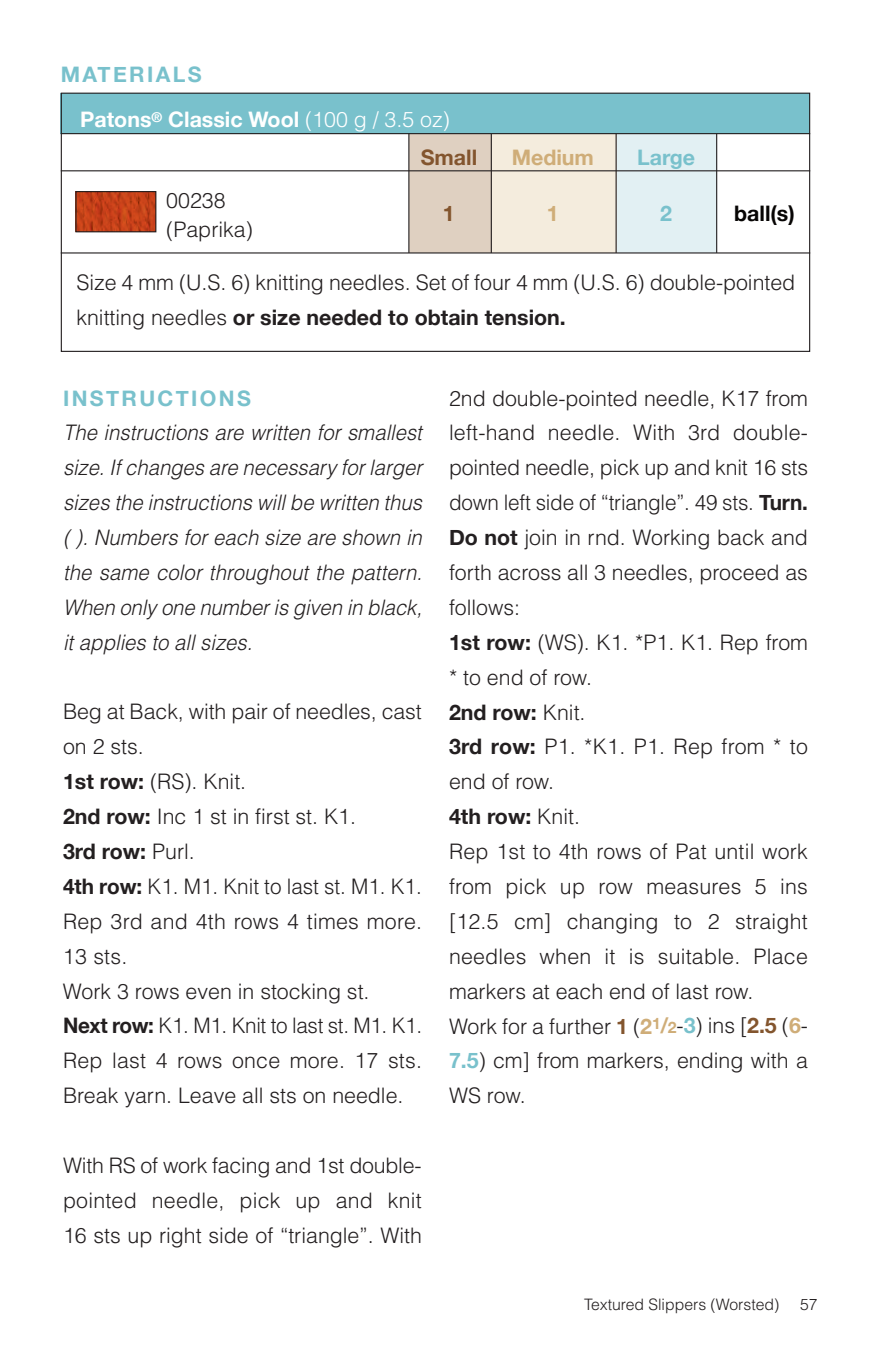
<style>
.page{position:relative;width:871px;height:1357px;background:#fff}
.page>*{position:absolute;margin:0;border:0;box-sizing:border-box;transform-origin:0 0}
.t1{font:300 21.38px/34.9px "Helvetica";color:#231f20}
.t2{font:italic 300 21.38px/34.9px "Helvetica";letter-spacing:-.005em;color:#231f20;text-align:justify;scale:.95 1}
.t3{font:700 21.38px "Helvetica Neue";color:#231f20}
.t4{font:700 21.38px/38.2px "Helvetica Neue";color:#fff}
.t5{font:700 21.38px "Helvetica Neue";letter-spacing:.11em;color:#79c1cc}
.t6{font:700 21.38px "Helvetica Neue";color:#cfad78}
.t7{font:700 21.38px "Helvetica Neue";color:#070504}
.t8{font:700 21.38px "Helvetica Neue";color:#83552e}
.t9{font:300 15.75px "Helvetica";color:#231f20}
.s1{font-family:"Helvetica";font-weight:300}
.s2{color:#83552e}
.s3{font-family:"Helvetica Neue";font-weight:700}
.s4{font-family:"Helvetica Neue";font-weight:700;color:#83552e}
.s5{font-family:"Helvetica Neue";font-weight:700;color:#cfad78}
.s6{font-family:"Helvetica Neue";font-weight:700;font-size:15.75px;color:#cfad78}
.s7{font-family:"Helvetica Neue";font-weight:700;color:#79c1cc}
</style>
<div class="page">
<div style="left:61px;top:94px;width:749px;height:40px;background:#79c1cc"></div>
<div style="left:409px;top:134px;width:82px;height:119px;background:#dfd0c1"></div>
<div style="left:616px;top:134px;width:100px;height:119px;background:#e2f0f3"></div>
<div style="left:491px;top:134px;width:125px;height:119px;background:#f4ecdd"></div>
<hr style="left:61px;top:170px;width:749px;height:1px;background:#231f20">
<hr style="left:61px;top:252px;width:749px;height:1px;background:#231f20">
<hr style="left:61px;top:133px;width:749px;height:1px;background:#231f20">
<hr style="left:408px;top:134px;width:1px;height:119px;background:#231f20">
<hr style="left:615px;top:134px;width:2px;height:119px;background:#231f20">
<hr style="left:491px;top:134px;width:1px;height:119px;background:#231f20">
<div style="left:61px;top:93px;width:749px;height:259px;border:1px solid #231f20"></div>
<hr style="left:716px;top:134px;width:1px;height:119px;background:#231f20">
<img style="left:77px;top:193px;width:77px;height:37px">
<div style="left:75px;top:191px;width:81px;height:41px;border:1px solid #231f20"></div>
<p class="t5" style="left:61px;top:61px;width:142px">materiaLS</p>
<p class="t4" style="left:421px;top:99px;width:58px;text-indent:-340px">patons<sup>®</sup> classic wool <span class="s1">(100 g / 3.5 oz)<br></span><span class="s2">Small</span></p>
<p class="t6" style="left:512px;top:144px;width:84px">medium</p>
<p class="t5" style="left:637px;top:144px;width:59px">Large</p>
<p class="t1" style="left:166px;top:186px;width:88px;line-height:29.2px">00238 (Paprika)</p>
<p class="t8" style="left:443px;top:200px;width:13px">1</p>
<p class="t6" style="left:547px;top:200px;width:13px">1</p>
<p class="t5" style="left:660px;top:200px;width:13px">2</p>
<p class="t7" style="left:734px;top:200px;width:62px">ball(s)</p>
<p class="t1" style="left:76px;top:266px;width:720px">Size 4 mm (U.S. 6) knitting needles. Set of four 4 mm (U.S. 6) double-pointed</p>
<p class="t3" style="left:76px;top:304px;width:491px"><span class="s1">knitting needles</span> or size needed to obtain tension.</p>
<p class="t5" style="left:63px;top:385px;width:189px">iNStructioNS</p>
<p class="t2" style="left:63px;top:416px;width:380px">The instructions are written for smallest size. If changes are necessary for larger sizes the instructions will be written thus ( ). Numbers for each size are shown in the same color throughout the pattern.<br>When only one number is given in black, it applies to all sizes.</p>
<p class="t1" style="left:63px;top:695px;width:360px">Beg at Back, with pair of needles, cast on 2 sts.<br><span class="s3">1st row:</span> (RS). Knit.<br><span class="s3">2nd row:</span> Inc 1 st in first st. K1.</p>
<p class="t3" style="left:63px;top:838px;width:133px">3rd row: <span class="s1">Purl.</span></p>
<p class="t1" style="left:63px;top:869px;width:361px"><span class="s3">4th row:</span> K1. M1. Knit to last st. M1. K1.<br>Rep 3rd and 4th rows 4 times more.<br>13 sts.<br>Work 3 rows even in stocking st.<br><span class="s3">Next row:</span> K1. M1. Knit to last st. M1. K1.<br>Rep last 4 rows once more. 17 sts.<br>Break yarn. Leave all sts on needle.</p>
<p class="t1" style="left:63px;top:1148px;width:360px;text-align:justify">With RS of work facing and 1st double&shy;pointed needle, pick up and knit 16 sts up right side of “triangle”. With</p>
<p class="t1" style="left:449px;top:381px;width:360px">2nd double-pointed needle, K17 from left-hand needle. With 3rd double&shy;pointed needle, pick up and knit 16 sts down left side of “triangle”. 49 sts. <span class="s3">turn.<br>Do not</span> join in rnd. Working back and forth across all 3 needles, proceed as follows:<br><span class="s3">1st row:</span> (WS). K1. *P1. K1. Rep from * to end of row.</p>
<p class="t3" style="left:449px;top:699px;width:138px">2nd row: <span class="s1">Knit.</span></p>
<p class="t1" style="left:449px;top:729px;width:360px"><span class="s3">3rd row:</span> P1. *K1. P1. Rep from * to end of row.</p>
<p class="t3" style="left:449px;top:803px;width:133px">4th row: <span class="s1">Knit.</span></p>
<p class="t1" style="left:449px;top:834px;width:360px">Rep 1st to 4th rows of Pat until work from pick up row measures 5 ins [12.5 cm] changing to 2 straight needles when it is suitable. Place markers at each end of last row.<br>Work for a further <span class="s4">1</span> (<span class="s5">2</span><sup>1</sup><span class="s5">/</span><span class="s6">2</span>-<span class="s7">3</span>) ins [<span class="s4">2.5</span> (<span class="s5">6</span>-<br><span class="s7">7.5</span>) cm] from markers, ending with a<br>WS row.</p>
<p class="t9" style="left:584px;top:1295px;width:197px">Textured Slippers (Worsted)</p>
<p class="t9" style="left:800px;top:1295px;width:19px">57</p>
</div>
